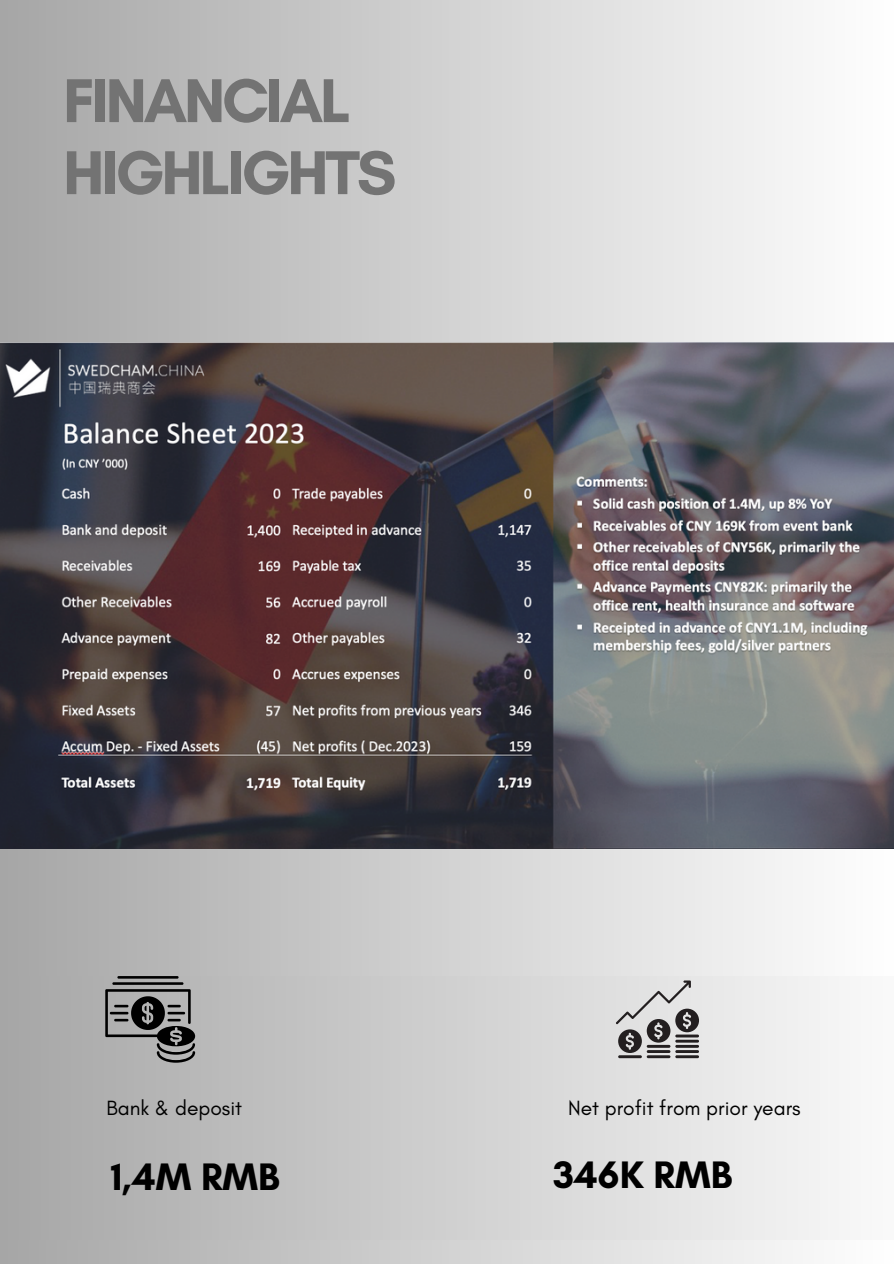
<style>
.page{position:relative;width:894px;height:1264px;background:#fff}
.page>*{position:absolute;margin:0;border:0;box-sizing:border-box;transform-origin:0 0}
.t1{font:700 63px/72px "Glacial Indifference";letter-spacing:-.05em;color:#737373}
.t2{font:700 39px "Glacial Indifference";color:#000}
.t3{font:21px "Glacial Indifference";color:#000}
</style>
<div class="page">
<div style="left:0;top:0;width:893px;height:1263px;background:linear-gradient(to right,#a5a5a5,#fdfdfd)"></div>
<div style="left:0;top:976px;width:893px;height:263px;background:linear-gradient(to right,#a6a6a6,#f9f9f9)"></div>
<svg style="left:105px;top:976px;width:90px;height:86px;background:#777"></svg>
<svg style="left:615px;top:980px;width:83px;height:78px;background:#a9a8a8"></svg>
<img style="left:0;top:343px;width:893px;height:505px">
<p class="t1" style="left:63px;top:64px;width:335px">FINANCIAL<br>HIGHLIGHTS</p>
<p class="t3" style="left:106px;top:1094px;width:137px">Bank &amp; deposit</p>
<p class="t2" style="left:111px;top:1152px;width:170px">1,4M RMB</p>
<h2 class="t3" style="left:568px;top:1094px;width:234px">Net profit from prior years</h2>
<p class="t2" style="left:553px;top:1150px;width:181px">346K RMB</p>
</div>
